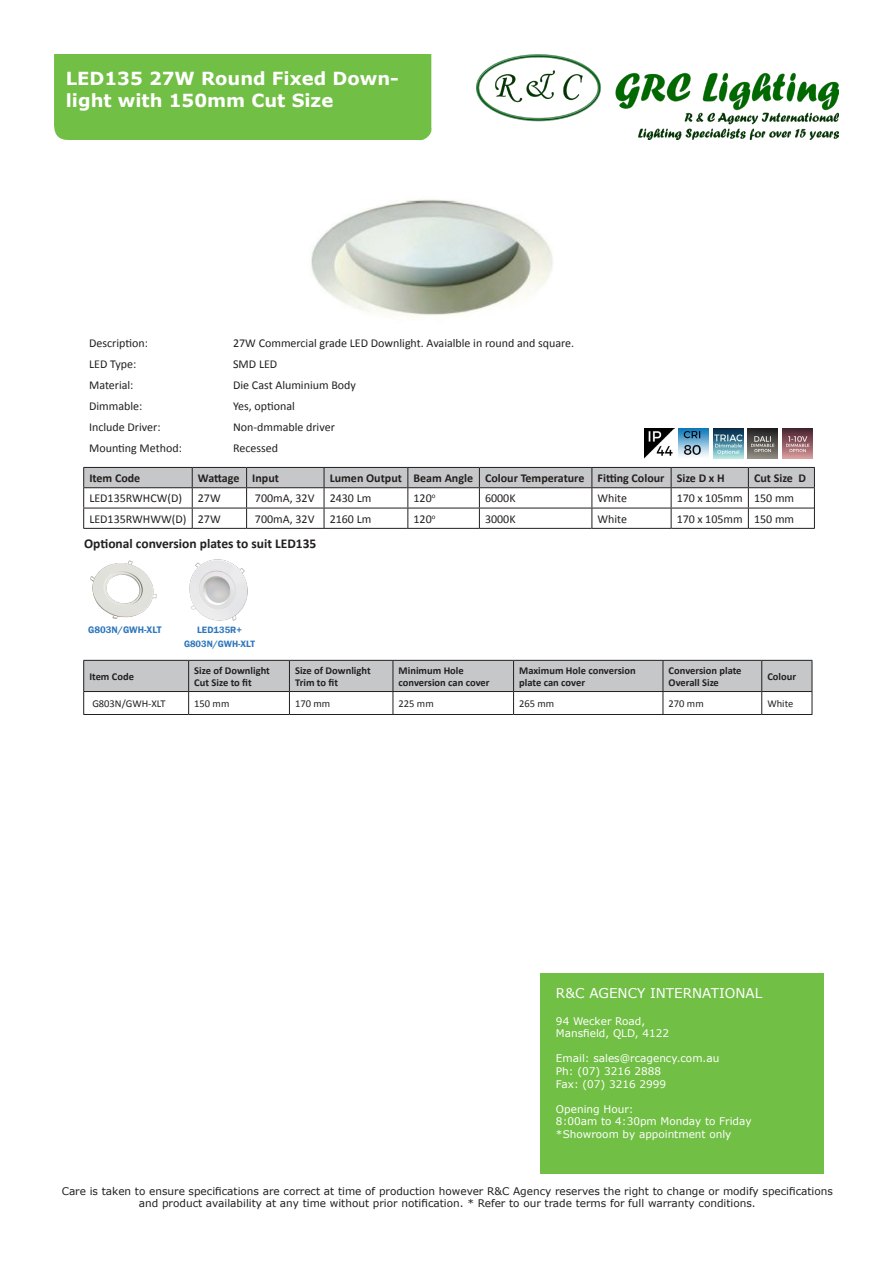
<style>
.page{position:relative;width:893px;height:1263px;background:#fff}
.page>*{position:absolute;margin:0;border:0;box-sizing:border-box;transform-origin:0 0}
.t1{font:700 18px/21.6px "Verdana";color:#fff}
.t2{font:700 13.5px "Calibri";color:#231f20}
.t3{font:13.5px "Verdana";color:#fff}
.t4{font:12px "Calibri";color:#231f20}
.t5{font:700 12px "Calibri";color:#231f20}
.t6{font:10.5px/12.6px "Verdana";color:#231f20;text-align:center}
.t7{font:10.5px/12.6px "Verdana";color:#fff}
.t8{font:700 10.5px/12px "Calibri";color:#231f20}
.t9{font:10.5px "Calibri";color:#231f20}
.t10{font:600 9.75px "Franklin Gothic";color:#2e76bc}
.t11{font:600 9.45px "Franklin Gothic";color:#2e76bc}
</style>
<div class="page">
<div style="left:54px;top:54px;width:378px;height:87px;background:#71bf44"></div>
<img style="left:477px;top:54px;width:362px;height:85px">
<div style="left:540px;top:973px;width:283px;height:201px;background:#71bf44"></div>
<svg style="left:83px;top:660px;width:730px;height:54px"></svg>
<hr style="left:83px;top:714px;width:106px;height:1px;background:#231f20">
<hr style="left:189px;top:714px;width:100px;height:1px;background:#231f20">
<hr style="left:289px;top:714px;width:104px;height:1px;background:#231f20">
<hr style="left:393px;top:714px;width:121px;height:1px;background:#231f20">
<hr style="left:514px;top:714px;width:149px;height:1px;background:#231f20">
<hr style="left:663px;top:714px;width:99px;height:1px;background:#231f20">
<hr style="left:762px;top:714px;width:50px;height:1px;background:#231f20">
<hr style="left:83px;top:528px;width:109px;height:1px;background:#231f20">
<hr style="left:192px;top:528px;width:55px;height:1px;background:#231f20">
<hr style="left:247px;top:528px;width:77px;height:1px;background:#231f20">
<hr style="left:324px;top:528px;width:84px;height:1px;background:#231f20">
<hr style="left:408px;top:528px;width:72px;height:1px;background:#231f20">
<hr style="left:591px;top:528px;width:80px;height:1px;background:#231f20">
<hr style="left:671px;top:528px;width:77px;height:1px;background:#231f20">
<hr style="left:748px;top:528px;width:67px;height:1px;background:#231f20">
<hr style="left:480px;top:528px;width:111px;height:1px;background:#231f20">
<svg style="left:83px;top:467px;width:732px;height:61px"></svg>
<hr style="left:748px;top:487px;width:67px;height:1px;background:#231f20">
<img style="left:311px;top:199px;width:242px;height:117px">
<img style="left:713px;top:428px;width:30px;height:30px">
<img style="left:748px;top:428px;width:30px;height:30px">
<img style="left:782px;top:428px;width:30px;height:30px">
<img style="left:644px;top:428px;width:30px;height:30px">
<img style="left:679px;top:428px;width:30px;height:29px">
<img style="left:90px;top:560px;width:67px;height:59px">
<img style="left:189px;top:559px;width:59px;height:62px">
<p class="t1" style="left:66px;top:68px;width:335px">LED135 27W Round Fixed Down&shy;light with 150mm Cut Size</p>
<p class="t4" style="left:89px;top:335px;width:60px">Description:</p>
<p class="t4" style="left:233px;top:335px;width:343px">27W Commercial grade LED Downlight. Avaialble in round and square.</p>
<p class="t4" style="left:89px;top:356px;width:49px">LED Type:</p>
<p class="t4" style="left:233px;top:356px;width:46px">SMD LED</p>
<p class="t4" style="left:89px;top:377px;width:46px">Material:</p>
<p class="t4" style="left:233px;top:377px;width:124px">Die Cast Aluminium Body</p>
<p class="t4" style="left:89px;top:398px;width:55px">Dimmable:</p>
<p class="t4" style="left:233px;top:398px;width:63px">Yes, optional</p>
<p class="t4" style="left:89px;top:419px;width:73px">Include Driver:</p>
<p class="t4" style="left:233px;top:419px;width:103px">Non-dmmable driver</p>
<p class="t4" style="left:89px;top:440px;width:94px">Mounting Method:</p>
<p class="t4" style="left:233px;top:440px;width:46px">Recessed</p>
<p class="t5" style="left:89px;top:470px;width:53px">Item Code</p>
<p class="t5" style="left:198px;top:470px;width:43px">Wattage</p>
<p class="t5" style="left:252px;top:470px;width:28px">Input</p>
<p class="t5" style="left:330px;top:470px;width:74px">Lumen Output</p>
<p class="t5" style="left:413px;top:470px;width:61px">Beam Angle</p>
<p class="t5" style="left:485px;top:470px;width:101px">Colour Temperature</p>
<p class="t5" style="left:598px;top:470px;width:68px">Fitting Colour</p>
<p class="t5" style="left:677px;top:470px;width:49px">Size D x H</p>
<p class="t5" style="left:754px;top:470px;width:53px">Cut Size D</p>
<p class="t4" style="left:89px;top:490px;width:94px">LED135RWHCW(D)</p>
<p class="t4" style="left:198px;top:490px;width:24px">27W</p>
<p class="t4" style="left:255px;top:490px;width:61px">700mA, 32V</p>
<p class="t4" style="left:330px;top:490px;width:43px">2430 Lm</p>
<p class="t4" style="left:413px;top:490px;width:23px">120<sup>o</sup></p>
<p class="t4" style="left:485px;top:490px;width:32px">6000K</p>
<p class="t4" style="left:598px;top:490px;width:31px">White</p>
<p class="t4" style="left:677px;top:490px;width:67px">170 x 105mm</p>
<p class="t4" style="left:754px;top:490px;width:42px">150 mm</p>
<p class="t4" style="left:89px;top:510px;width:99px">LED135RWHWW(D)</p>
<p class="t4" style="left:198px;top:510px;width:24px">27W</p>
<p class="t4" style="left:255px;top:510px;width:61px">700mA, 32V</p>
<p class="t4" style="left:330px;top:510px;width:43px">2160 Lm</p>
<p class="t4" style="left:413px;top:510px;width:23px">120<sup>o</sup></p>
<p class="t4" style="left:485px;top:510px;width:32px">3000K</p>
<p class="t4" style="left:598px;top:510px;width:31px">White</p>
<p class="t4" style="left:677px;top:510px;width:67px">170 x 105mm</p>
<p class="t4" style="left:754px;top:510px;width:42px">150 mm</p>
<p class="t2" style="left:84px;top:534px;width:234px">Optional conversion plates to suit LED135</p>
<p class="t10" style="left:88px;top:624px;width:75px">G803N/GWH-XLT</p>
<p class="t11" style="left:197px;top:624px;width:46px">LED135R+</p>
<p class="t11" style="left:184px;top:638px;width:73px">G803N/GWH-XLT</p>
<p class="t8" style="left:89px;top:670px;width:46px">Item Code</p>
<p class="t8" style="left:194px;top:664px;width:77px">Size of Downlight<br>Cut Size to fit</p>
<p class="t8" style="left:295px;top:664px;width:77px">Size of Downlight<br>Trim to fit</p>
<p class="t8" style="left:399px;top:664px;width:67px">Minimum Hole</p>
<p class="t8" style="left:399px;top:676px;width:93px">conversion can cover</p>
<p class="t8" style="left:519px;top:664px;width:118px">Maximum Hole conversion plate can cover</p>
<p class="t8" style="left:669px;top:664px;width:74px">Conversion plate<br>Overall Size</p>
<p class="t8" style="left:767px;top:670px;width:30px">Colour</p>
<p class="t9" style="left:92px;top:696px;width:75px">G803N/GWH-XLT</p>
<p class="t9" style="left:194px;top:696px;width:37px">150 mm</p>
<p class="t9" style="left:295px;top:696px;width:37px">170 mm</p>
<p class="t9" style="left:399px;top:696px;width:37px">225 mm</p>
<p class="t9" style="left:519px;top:696px;width:37px">265 mm</p>
<p class="t9" style="left:669px;top:696px;width:37px">270 mm</p>
<p class="t9" style="left:767px;top:696px;width:27px">White</p>
<p class="t3" style="left:556px;top:983px;width:208px">R&amp;C AGENCY INTERNATIONAL</p>
<p class="t7" style="left:556px;top:1014px;width:115px">94 Wecker Road,<br>Mansfield, QLD, 4122</p>
<p class="t7" style="left:556px;top:1052px;width:165px">Email: sales@rcagency.com.au<br>Ph: (07) 3216 2888<br>Fax: (07) 3216 2999</p>
<p class="t7" style="left:556px;top:1102px;width:197px">Opening Hour:<br>8:00am to 4:30pm Monday to Friday *Showroom by appointment only</p>
<p class="t6" style="left:62px;top:1184px;width:773px">Care is taken to ensure specifications are correct at time of production however R&amp;C Agency reserves the right to change or modify specifications and product availability at any time without prior notification. * Refer to our trade terms for full warranty conditions.</p>
</div>
